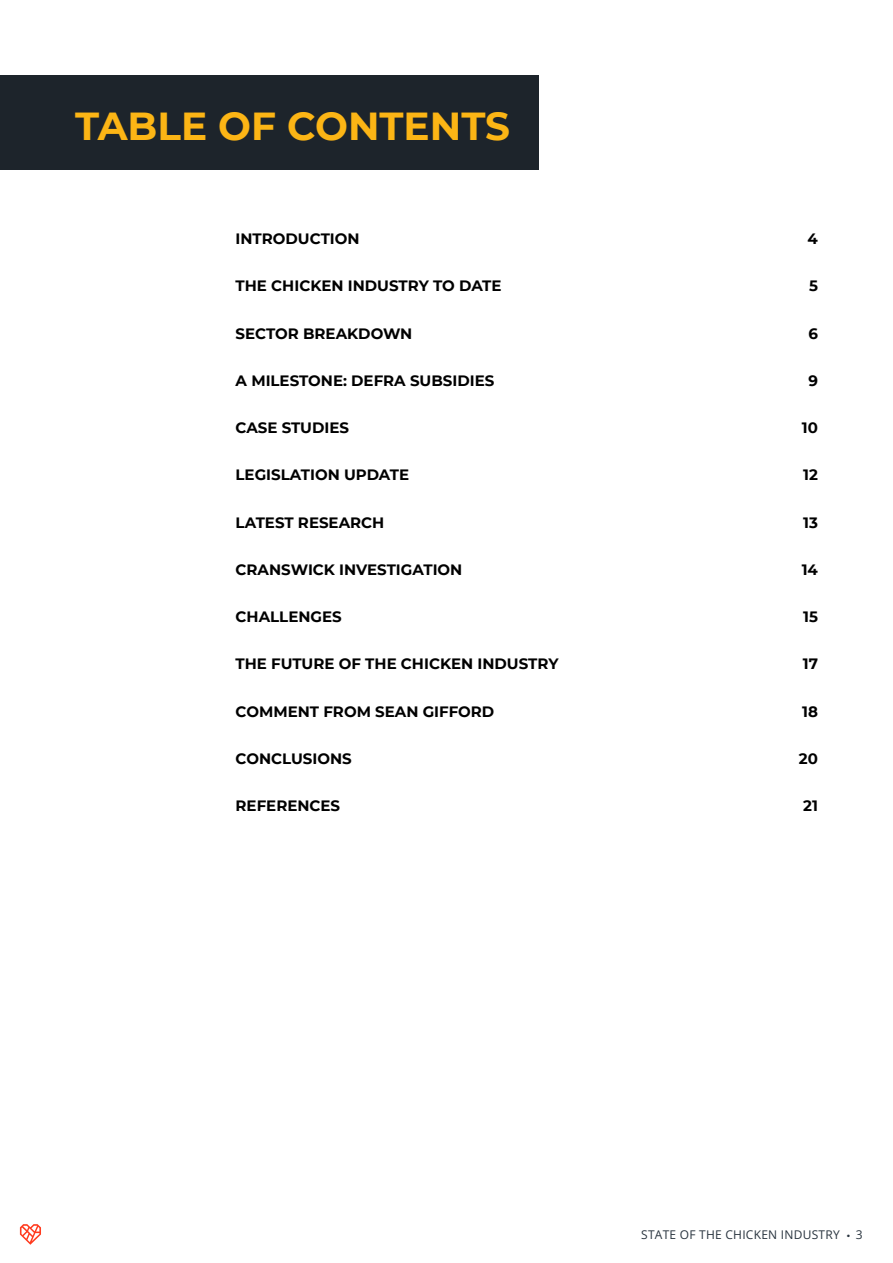
<style>
.page{position:relative;width:893px;height:1263px;background:#fff}
.page>*{position:absolute;margin:0;border:0;box-sizing:border-box;transform-origin:0 0}
.t1{font:700 39px "Montserrat";color:#fcb515}
.t2{font:700 15px "Montserrat";color:#000}
.t3{font:12px "Open Sans";letter-spacing:.02em;color:#28333e}
.s1{font-family:"Myriad Pro"}
</style>
<div class="page">
<svg style="left:20px;top:1224px;width:21px;height:21px"></svg>
<div style="left:0;top:75px;width:539px;height:94px;background:#1d242b"></div>
<p class="t1" style="left:75px;top:98px;width:437px">TABLE OF CONTENTS</p>
<p class="t2" style="left:236px;top:228px;width:126px">INTRODUCTION</p>
<p class="t2" style="left:808px;top:228px;width:12px">4</p>
<p class="t2" style="left:236px;top:275px;width:268px">THE CHICKEN INDUSTRY TO DATE</p>
<p class="t2" style="left:809px;top:275px;width:10px">5</p>
<p class="t2" style="left:236px;top:322px;width:178px">SECTOR BREAKDOWN</p>
<p class="t2" style="left:808px;top:322px;width:11px">6</p>
<p class="t2" style="left:236px;top:370px;width:260px">A MILESTONE: DEFRA SUBSIDIES</p>
<p class="t2" style="left:808px;top:370px;width:11px">9</p>
<p class="t2" style="left:236px;top:417px;width:115px">CASE STUDIES</p>
<p class="t2" style="left:802px;top:417px;width:18px">10</p>
<p class="t2" style="left:236px;top:464px;width:175px">LEGISLATION UPDATE</p>
<p class="t2" style="left:803px;top:464px;width:16px">12</p>
<p class="t2" style="left:236px;top:511px;width:150px">LATEST RESEARCH</p>
<p class="t2" style="left:803px;top:511px;width:16px">13</p>
<p class="t2" style="left:236px;top:559px;width:228px">CRANSWICK INVESTIGATION</p>
<p class="t2" style="left:802px;top:559px;width:18px">14</p>
<p class="t2" style="left:236px;top:606px;width:108px">CHALLENGES</p>
<p class="t2" style="left:803px;top:606px;width:16px">15</p>
<p class="t2" style="left:236px;top:653px;width:324px">THE FUTURE OF THE CHICKEN INDUSTRY</p>
<p class="t2" style="left:803px;top:653px;width:17px">17</p>
<p class="t2" style="left:236px;top:700px;width:260px">COMMENT FROM SEAN GIFFORD</p>
<p class="t2" style="left:802px;top:700px;width:17px">18</p>
<p class="t2" style="left:236px;top:748px;width:118px">CONCLUSIONS</p>
<p class="t2" style="left:799px;top:748px;width:21px">20</p>
<p class="t2" style="left:236px;top:795px;width:106px">REFERENCES</p>
<p class="t2" style="left:803px;top:795px;width:16px">21</p>
<p class="t3" style="left:641px;top:1226px;width:223px">STATE OF THE CHICKEN INDUSTRY <span class="s1">•</span> 3</p>
</div>
